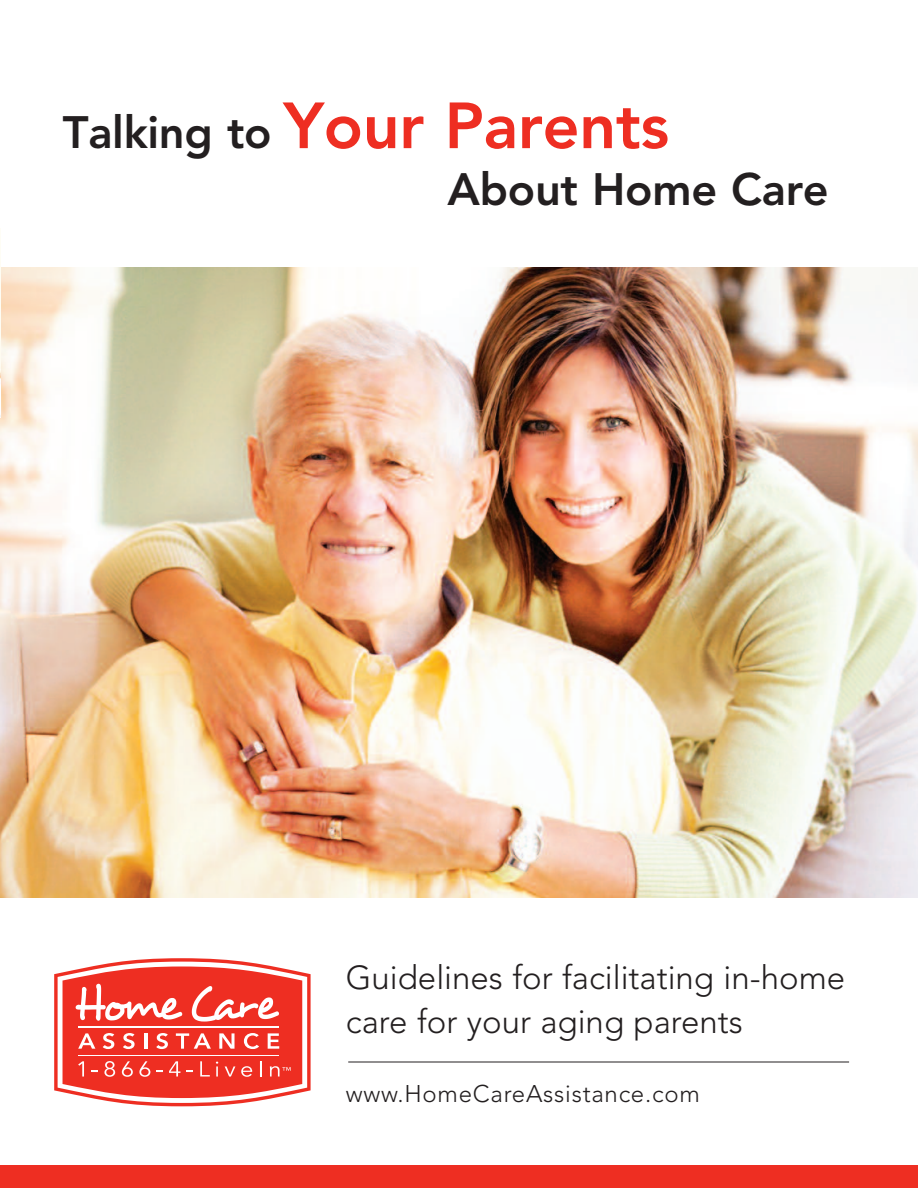
<style>
.page{position:relative;width:918px;height:1188px;background:#fff}
.page>*{position:absolute;margin:0;border:0;box-sizing:border-box;transform-origin:0 0}
.t1{font:800 64.5px "Avenir";letter-spacing:-.005em;color:#ee2e22}
.t2{font:800 45px "Avenir";letter-spacing:-.005em;color:#231f20}
.t3{font:300 33px/43.5px "Avenir";color:#231f20}
.t4{font:300 24px "Avenir";letter-spacing:.03em;color:#231f20}
.s1{font-size:45px;color:#231f20}
</style>
<div class="page">
<img style="left:0;top:268px;width:918px;height:630px">
<hr style="left:0;top:229px;width:1px;height:216px;background:#fff">
<img style="left:0;top:259px;width:1px;height:120px">
<div style="left:0;top:1165px;width:918px;height:23px;background:#ee2e22"></div>
<svg style="left:54px;top:958px;width:257px;height:148px"></svg>
<hr style="left:348px;top:1062px;width:501px;height:1px;background:#231f20">
<h1 class="t1" style="left:63px;top:99px;width:608px"><span class="s1">Talking to</span> Your Parents</h1>
<h2 class="t2" style="left:448px;top:171px;width:383px">About Home Care</h2>
<p class="t3" style="left:346px;top:959px;width:501px">Guidelines for facilitating in-home care for your aging parents</p>
<p class="t4" style="left:346px;top:1084px;width:355px">www.HomeCareAssistance.com</p>
</div>
